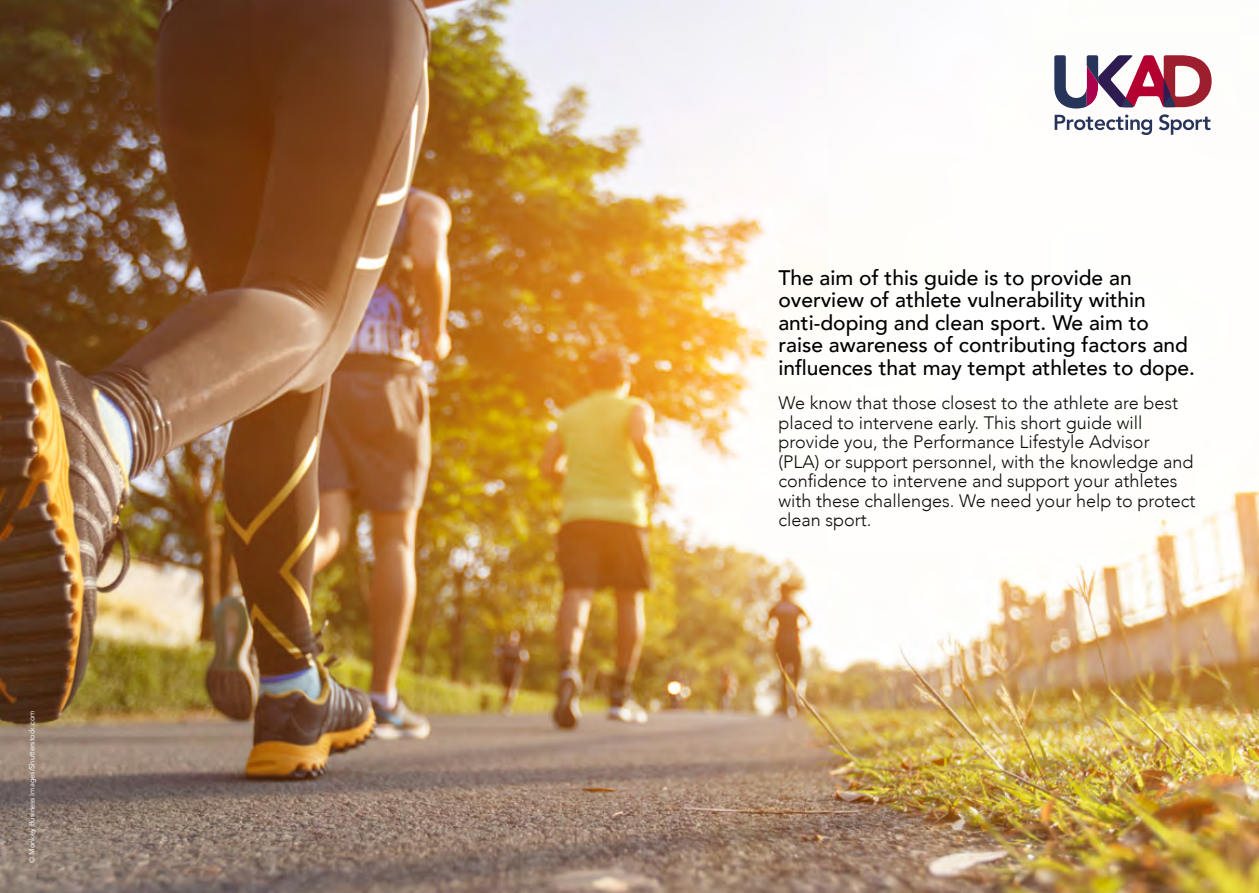
<style>
.page{position:relative;width:1259px;height:893px;background:#fff}
.page>*{position:absolute;margin:0;border:0;box-sizing:border-box;transform-origin:0 0}
.t1{font:500 21px/22.5px "Avenir";color:#000}
.t2{font:300 18px/19.5px "Avenir";color:#0c0c0c}
.t3{font:7.5px "Avenir";color:#fff}
</style>
<div class="page">
<img style="left:0;top:0;width:1259px;height:893px">
<svg style="left:1054px;top:55px;width:157px;height:80px"></svg>
<p class="t3" style="left:27px;top:863px;width:154px;rotate:-90deg">© Monkey Business Images/Shutterstock.com</p>
<p class="t1" style="left:778px;top:265px;width:418px">The aim of this guide is to provide an overview of athlete vulnerability within anti-doping and clean sport. We aim to raise awareness of contributing factors and influences that may tempt athletes to dope.</p>
<p class="t2" style="left:778px;top:393px;width:418px">We know that those closest to the athlete are best placed to intervene early. This short guide will provide you, the Performance Lifestyle Advisor<br>(PLA) or support personnel, with the knowledge and confidence to intervene and support your athletes with these challenges. We need your help to protect clean sport.</p>
</div>
